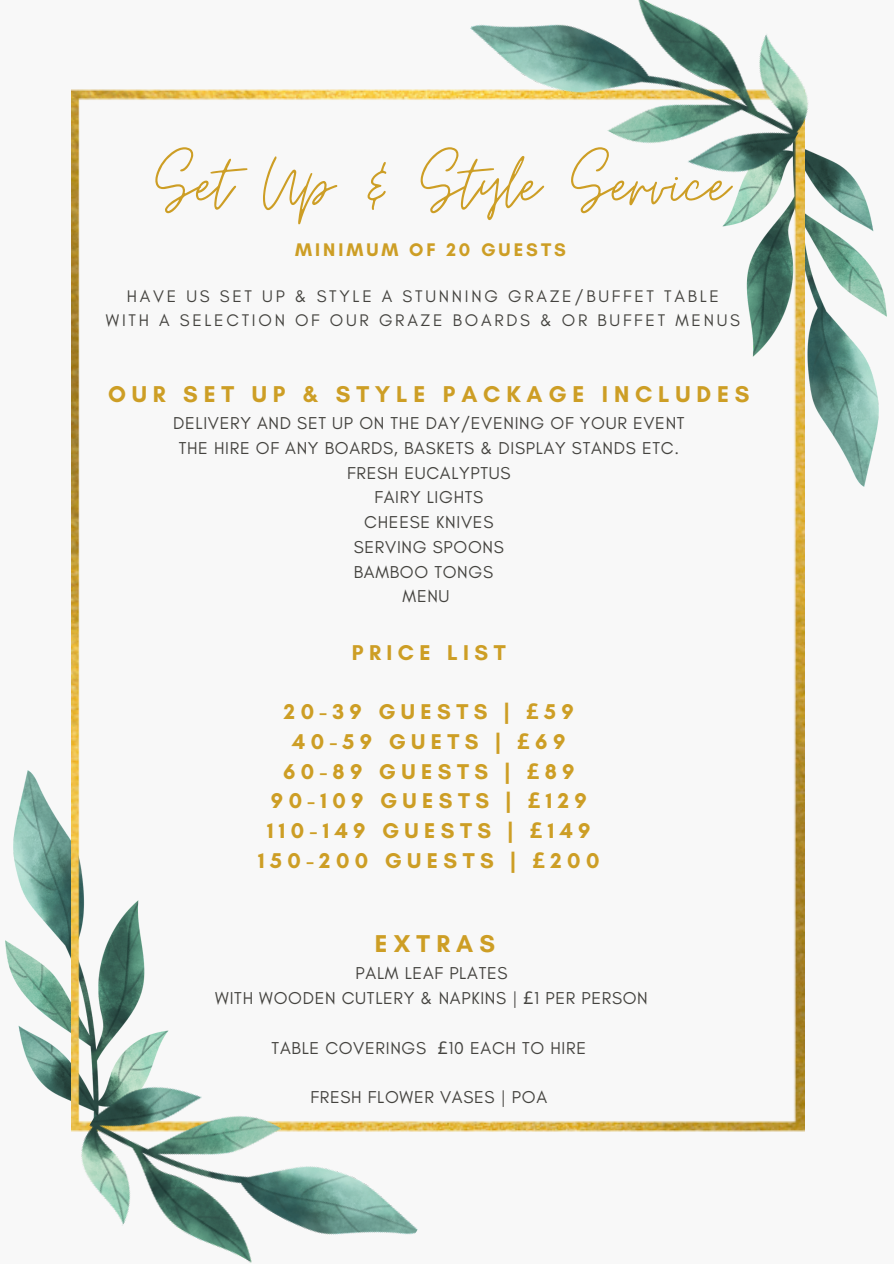
<style>
.page{position:relative;width:894px;height:1264px;background:#fff}
.page>*{position:absolute;margin:0;border:0;box-sizing:border-box;transform-origin:0 0}
.t1{font:81.75px "Moon Time";color:#cd9e25}
.t2{font:700 24.75px "Glacial Indifference";letter-spacing:.25em;color:#cd9e25}
.t3{font:700 23.25px "Glacial Indifference";letter-spacing:.25em;color:#cd9e25}
.t4{font:700 21.75px/29.8px "Glacial Indifference";letter-spacing:.25em;color:#cd9e25;text-align:center}
.t5{font:700 18.6px "Glacial Indifference";letter-spacing:.16em;color:#cd9e25}
.t6{font:17.55px "Glacial Indifference";letter-spacing:.04em;color:#44433f}
.t7{font:17.1px "Glacial Indifference";letter-spacing:.16em;color:#44433f}
.s1{font-family:"Noto Sans"}
</style>
<div class="page">
<div style="left:0;top:0;width:893px;height:1263px;background:#f8f8f8"></div>
<img style="left:6px;top:770px;width:66px;height:323px">
<img style="left:804px;top:161px;width:81px;height:325px">
<img style="left:72px;top:89px;width:732px;height:1042px">
<img style="left:460px;top:0;width:373px;height:213px">
<img style="left:54px;top:1045px;width:373px;height:218px">
<p class="t1" style="left:155px;top:134px;width:574px">Set Up &amp; Style Service</p>
<p class="t5" style="left:295px;top:239px;width:272px">MINIMUM OF 20 GUESTS</p>
<h2 class="t7" style="left:127px;top:286px;width:593px">HAVE US SET UP &amp; STYLE A STUNNING GRAZE/BUFFET TABLE</h2>
<p class="t7" style="left:106px;top:310px;width:635px">WITH A SELECTION OF OUR GRAZE BOARDS &amp; OR BUFFET MENUS</p>
<p class="t3" style="left:108px;top:379px;width:642px">OUR SET UP &amp; STYLE PACKAGE INCLUDES</p>
<p class="t6" style="left:173px;top:412px;width:513px">DELIVERY AND SET UP ON THE DAY/EVENING OF YOUR EVENT</p>
<p class="t6" style="left:179px;top:437px;width:501px">THE HIRE OF ANY BOARDS, BASKETS &amp; DISPLAY STANDS ETC.</p>
<p class="t6" style="left:347px;top:462px;width:165px">FRESH EUCALYPTUS</p>
<h3 class="t6" style="left:374px;top:486px;width:110px">FAIRY LIGHTS</h3>
<h3 class="t6" style="left:364px;top:511px;width:130px">CHEESE KNIVES</h3>
<p class="t6" style="left:354px;top:536px;width:151px">SERVING SPOONS</p>
<h2 class="t6" style="left:353px;top:561px;width:141px">BAMBOO TONGS</h2>
<p class="t6" style="left:402px;top:585px;width:48px">MENU</p>
<p class="t4" style="left:352px;top:637px;width:155px">PRICE LIST</p>
<p class="t4" style="left:258px;top:696px;width:342px">20-39 GUESTS | <span class="s1">£</span>59<br>40-59 GUETS | <span class="s1">£</span>69<br>60-89 GUESTS | <span class="s1">£</span>89<br>90-109 GUESTS | <span class="s1">£</span>129<br>110-149 GUESTS | <span class="s1">£</span>149<br>150-200 GUESTS | <span class="s1">£</span>200</p>
<p class="t2" style="left:375px;top:928px;width:122px">EXTRAS</p>
<p class="t6" style="left:355px;top:962px;width:153px">PALM LEAF PLATES</p>
<p class="t6" style="left:215px;top:987px;width:434px">WITH WOODEN CUTLERY &amp; NAPKINS | <span class="s1">£</span>1 PER PERSON</p>
<p class="t6" style="left:271px;top:1036px;width:316px">TABLE COVERINGS <span class="s1">£</span>10 EACH TO HIRE</p>
<p class="t6" style="left:310px;top:1086px;width:238px">FRESH FLOWER VASES | POA</p>
</div>
